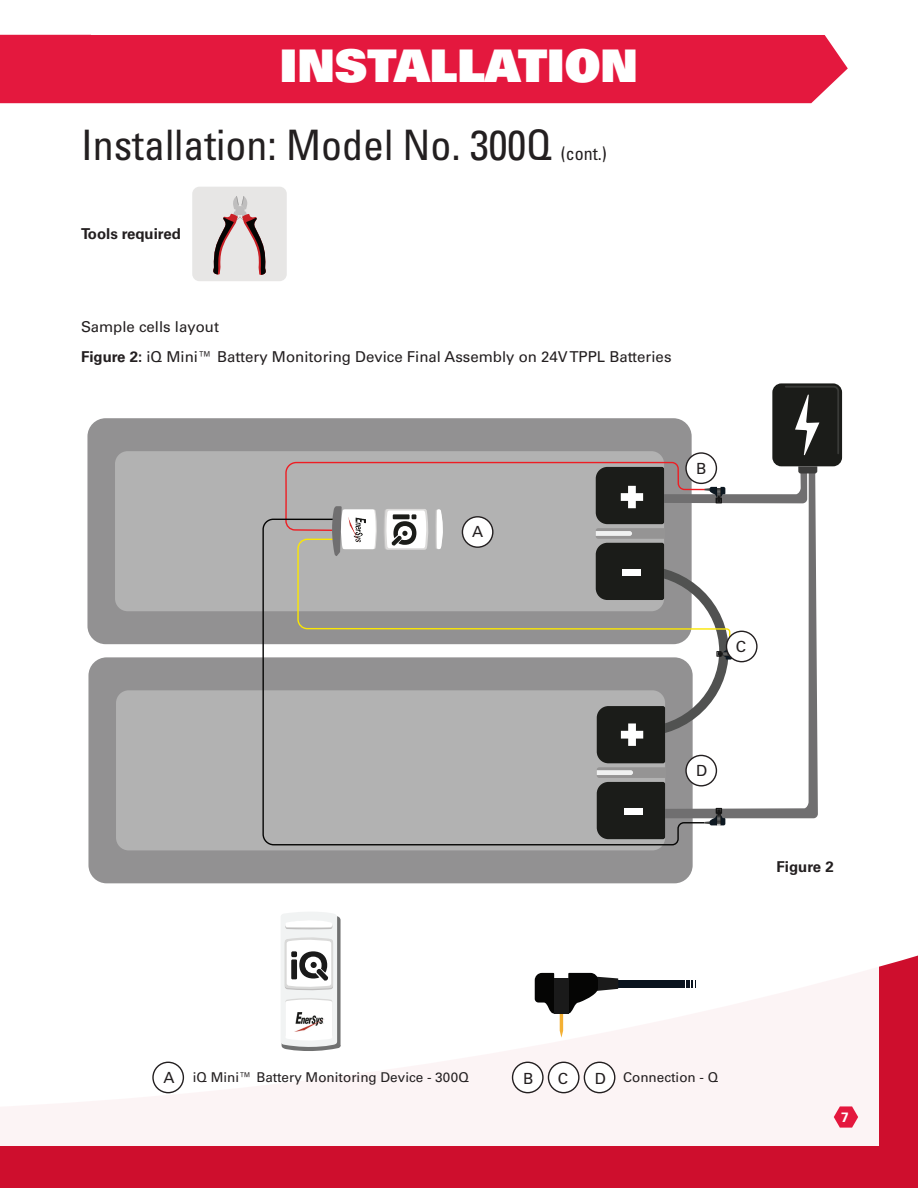
<style>
.page{position:relative;width:918px;height:1188px;background:#fff}
.page>*{position:absolute;margin:0;border:0;box-sizing:border-box;transform-origin:0 0}
.t1{font:45px "Univers LT Std X Black";color:#fff}
.Labels{font:condensed 42px "Univers LT Std";color:#231f20}
.Labels-2{font:condensed 18px "Univers LT Std";color:#231f20}
.t2{font:15.3px "Univers LT Std";color:#231f20}
.Labels-3{font:15px "Univers LT Std";color:#231f20}
.Labels-4{font:700 15px "Univers LT Std";color:#231f20}
.t3{font:13.5px "Univers LT Std";color:#231f20}
.t4{font:700 13.5px "Univers LT Std";color:#fff}
.s1{font-weight:700}
</style>
<div class="page">
<div style="left:0;top:955px;width:918px;height:233px;background:#ce0e2d"></div>
<div style="left:0;top:857px;width:879px;height:289px;background:#fff"></div>
<div style="left:135px;top:35px;width:713px;height:68px;background:#e4183e"></div>
<div style="left:0;top:35px;width:135px;height:68px;background:#e4183e"></div>
<div style="left:87px;top:418px;width:605px;height:226px;background:#929192;border-radius:18px"></div>
<div style="left:88px;top:657px;width:605px;height:226px;background:#929192;border-radius:18px"></div>
<div style="left:772px;top:383px;width:70px;height:83px;background:#1b1c19;border-radius:9px"></div>
<svg style="left:785px;top:386px;width:54px;height:69px"></svg>
<div style="left:116px;top:690px;width:549px;height:160px;background:#b2b2b2;border-radius:13px"></div>
<div style="left:115px;top:451px;width:549px;height:160px;background:#b2b2b2;border-radius:13px"></div>
<svg style="left:262px;top:518px;width:431px;height:328px"></svg>
<svg style="left:285px;top:461px;width:532px;height:378px"></svg>
<div style="left:462px;top:517px;width:31px;height:30px;background:#fff;border-radius:50%"></div>
<div style="left:462px;top:516px;width:32px;height:32px;border:1px solid #231f20;border-radius:50%"></div>
<div style="left:686px;top:755px;width:30px;height:31px;background:#fff;border-radius:50%"></div>
<div style="left:685px;top:755px;width:32px;height:32px;border:1px solid #231f20;border-radius:50%"></div>
<div style="left:686px;top:453px;width:30px;height:30px;background:#fff;border-radius:50%"></div>
<div style="left:685px;top:452px;width:32px;height:32px;border:1px solid #231f20;border-radius:50%"></div>
<div style="left:726px;top:631px;width:31px;height:31px;background:#fff;border-radius:50%"></div>
<div style="left:726px;top:631px;width:32px;height:31px;border:1px solid #231f20;border-radius:50%"></div>
<div style="left:152px;top:1062px;width:32px;height:31px;border:1px solid #231f20;border-radius:50%"></div>
<div style="left:548px;top:1062px;width:32px;height:31px;border:1px solid #231f20;border-radius:50%"></div>
<div style="left:512px;top:1062px;width:32px;height:31px;border:1px solid #231f20;border-radius:50%"></div>
<div style="left:584px;top:1062px;width:31px;height:31px;border:1px solid #231f20;border-radius:50%"></div>
<div style="left:192px;top:187px;width:95px;height:94px;background:#e7e6e5;border-radius:7px"></div>
<svg style="left:213px;top:196px;width:53px;height:79px"></svg>
<svg style="left:281px;top:912px;width:60px;height:139px"></svg>
<img style="left:294px;top:1013px;width:30px;height:18px">
<svg style="left:686px;top:980px;width:10px;height:8px"></svg>
<div style="left:570px;top:980px;width:115px;height:8px;background:#09131e"></div>
<svg style="left:535px;top:973px;width:83px;height:65px"></svg>
<div style="left:554px;top:978px;width:14px;height:36px;background:#1a1a1a"></div>
<svg style="left:834px;top:1106px;width:24px;height:22px"></svg>
<p class="t1" style="left:280px;top:36px;width:360px">INSTALLATION</p>
<p class="Labels" style="left:81px;top:118px;width:472px">Installation: Model No. 300Q</p>
<p class="Labels-2" style="left:561px;top:142px;width:48px">(cont.)</p>
<p class="Labels-4" style="left:81px;top:225px;width:101px">Tools required</p>
<p class="Labels-3" style="left:81px;top:317px;width:140px">Sample cells layout</p>
<p class="Labels-3" style="left:81px;top:348px;width:592px"><span class="s1">Figure 2:</span> iQ Mini™ Battery Monitoring Device Final Assembly on 24V TPPL Batteries</p>
<p class="t2" style="left:472px;top:523px;width:13px">A</p>
<p class="t2" style="left:696px;top:460px;width:12px">B</p>
<p class="t2" style="left:736px;top:638px;width:12px">C</p>
<p class="t2" style="left:696px;top:762px;width:13px">D</p>
<p class="Labels-4" style="left:777px;top:858px;width:59px">Figure 2</p>
<p class="t2" style="left:164px;top:1068px;width:13px">A</p>
<p class="t3" style="left:193px;top:1070px;width:278px">iQ Mini™ Battery Monitoring Device - 300Q</p>
<p class="t2" style="left:523px;top:1069px;width:12px">B</p>
<p class="t2" style="left:558px;top:1069px;width:12px">C</p>
<p class="t2" style="left:595px;top:1069px;width:13px">D</p>
<p class="t3" style="left:623px;top:1070px;width:97px">Connection - Q</p>
<p class="t4" style="left:841px;top:1109px;width:9px">7</p>
</div>
